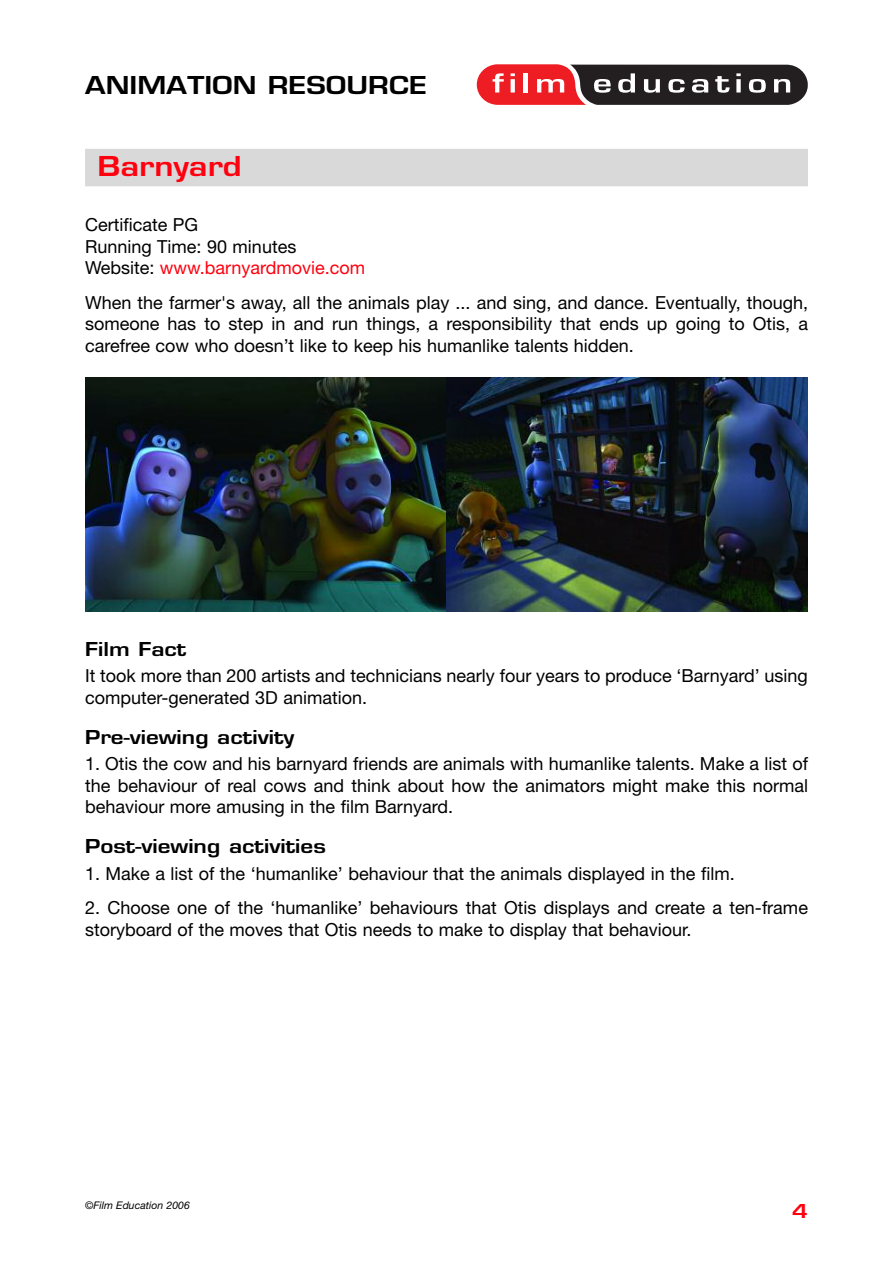
<style>
.page{position:relative;width:893px;height:1263px;background:#fff}
.page>*{position:absolute;margin:0;border:0;box-sizing:border-box;transform-origin:0 0}
.t1{font:700 30px "Eurose";color:#ff000f}
.t2{font:700 27px "Eurose";color:#000}
.t3{font:700 21px "Eurose";color:#000}
.t4{font:700 21px "Eurose";color:#ff000f}
.t5{font:18px/21.6px "Helvetica Neue";color:#000}
.t6{font:italic 10.5px "Helvetica Neue";color:#000}
.s1{color:#ff000f}
</style>
<div class="page">
<div style="left:85px;top:149px;width:723px;height:37px;background:#d9d9d9"></div>
<svg style="left:477px;top:64px;width:331px;height:41px;background:#7c4749"></svg>
<img style="left:85px;top:377px;width:361px;height:234px">
<img style="left:446px;top:377px;width:362px;height:234px">
<h2 class="t2" style="left:85px;top:76px;width:343px">ANIMATION RESOURCE</h2>
<h1 class="t1" style="left:97px;top:156px;width:146px">Barnyard</h1>
<p class="t5" style="left:85px;top:216px;width:282px">Certificate PG<br>Running Time: 90 minutes<br>Website: <span class="s1">www.barnyardmovie.com</span></p>
<p class="t5" style="left:85px;top:293px;width:725px;text-align:justify">When the farmer's away, all the animals play ... and sing, and dance. Eventually, though, someone has to step in and run things, a responsibility that ends up going to Otis, a carefree cow who doesn’t like to keep his humanlike talents hidden.</p>
<p class="t3" style="left:85px;top:642px;width:103px">Film Fact</p>
<p class="t5" style="left:85px;top:667px;width:724px">It took more than 200 artists and technicians nearly four years to produce ‘Barnyard’ using computer-generated 3D animation.</p>
<p class="t3" style="left:85px;top:730px;width:211px">Pre-viewing activity</p>
<p class="t5" style="left:85px;top:755px;width:724px;text-align:justify">1. Otis the cow and his barnyard friends are animals with humanlike talents. Make a list of the behaviour of real cows and think about how the animators might make this normal behaviour more amusing in the film Barnyard.</p>
<p class="t3" style="left:85px;top:839px;width:242px">Post-viewing activities</p>
<p class="t5" style="left:85px;top:864px;width:651px">1. Make a list of the ‘humanlike’ behaviour that the animals displayed in the film.</p>
<p class="t5" style="left:85px;top:898px;width:724px">2. Choose one of the ‘humanlike’ behaviours that Otis displays and create a ten-frame storyboard of the moves that Otis needs to make to display that behaviour.</p>
<p class="t6" style="left:85px;top:1199px;width:106px">©Film Education 2006</p>
<p class="t4" style="left:792px;top:1204px;width:17px">4</p>
</div>
